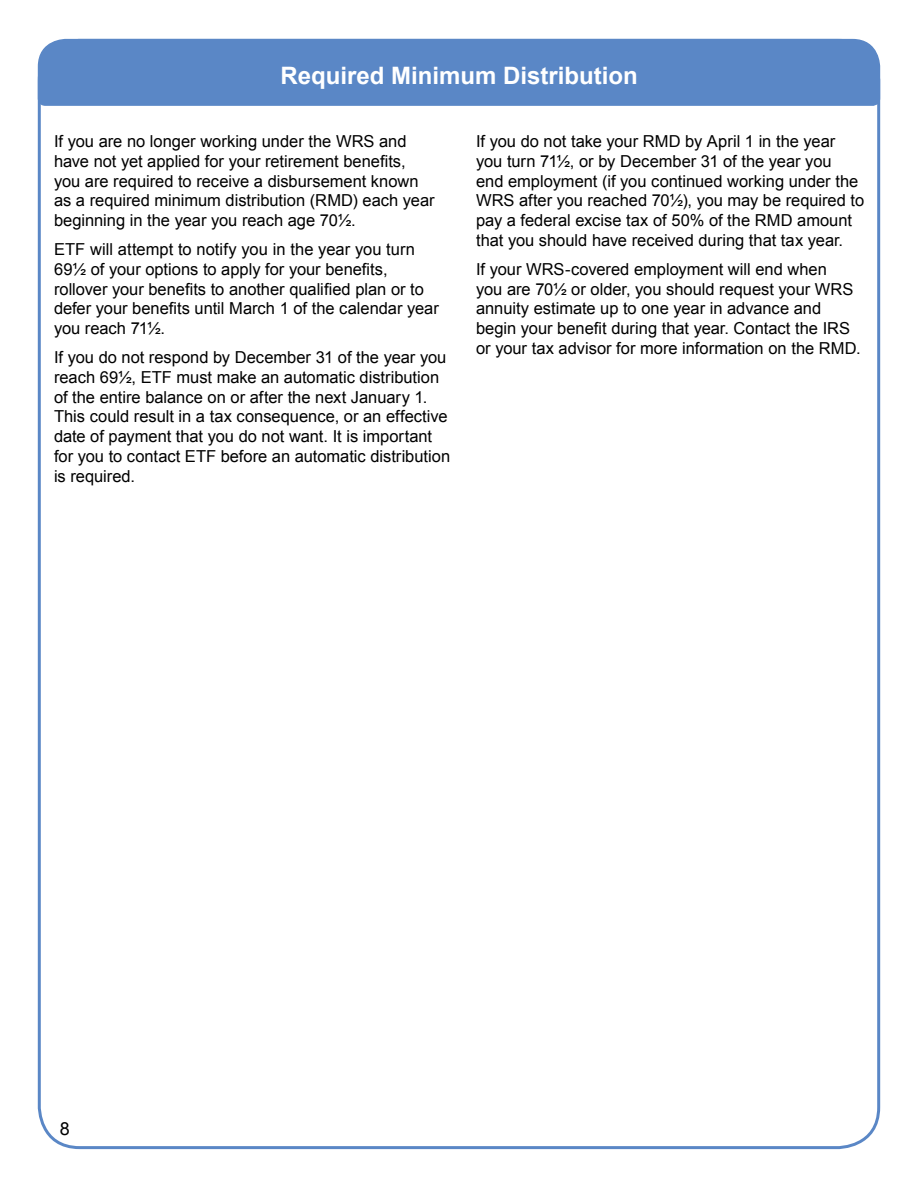
<style>
.page{position:relative;width:918px;height:1188px;background:#fff}
.page>*{position:absolute;margin:0;border:0;box-sizing:border-box;transform-origin:0 0}
.Headline{font:700 24px "Arial";color:#fff}
.t1{font:18px "Arial";color:#000}
.Text{font:16.5px/19.8px "Arial";color:#000}
</style>
<div class="page">
<svg style="left:37px;top:38px;width:844px;height:69px;background:#6992cb"></svg>
<div style="left:54px;top:51px;width:810px;height:45px;background:#5a87c6"></div>
<p class="Headline" style="left:280px;top:59px;width:359px">Required Minimum Distribution</p>
<p class="Text" style="left:54px;top:131px;width:382px">If you are no longer working under the WRS and have not yet applied for your retirement benefits, you are required to receive a disbursement known as a required minimum distribution (RMD) each year beginning in the year you reach age 701/2.</p>
<p class="Text" style="left:54px;top:239px;width:386px">ETF will attempt to notify you in the year you turn 691/2 of your options to apply for your benefits, rollover your benefits to another qualified plan or to defer your benefits until March 1 of the calendar year you reach 711/2.</p>
<p class="Text" style="left:54px;top:347px;width:398px">If you do not respond by December 31 of the year you reach 691/2, ETF must make an automatic distribution of the entire balance on or after the next January 1.<br>This could result in a tax consequence, or an effective date of payment that you do not want. It is important for you to contact ETF before an automatic distribution is required.</p>
<p class="Text" style="left:476px;top:131px;width:390px">If you do not take your RMD by April 1 in the year you turn 711/2, or by December 31 of the year you<br>end employment (if you continued working under the WRS after you reached 701/2), you may be required to pay a federal excise tax of 50% of the RMD amount that you should have received during that tax year.</p>
<p class="Text" style="left:476px;top:259px;width:386px">If your WRS-covered employment will end when<br>you are 701/2 or older, you should request your WRS annuity estimate up to one year in advance and begin your benefit during that year. Contact the IRS or your tax advisor for more information on the RMD.</p>
<p class="t1" style="left:60px;top:1116px;width:12px">8</p>
</div>
